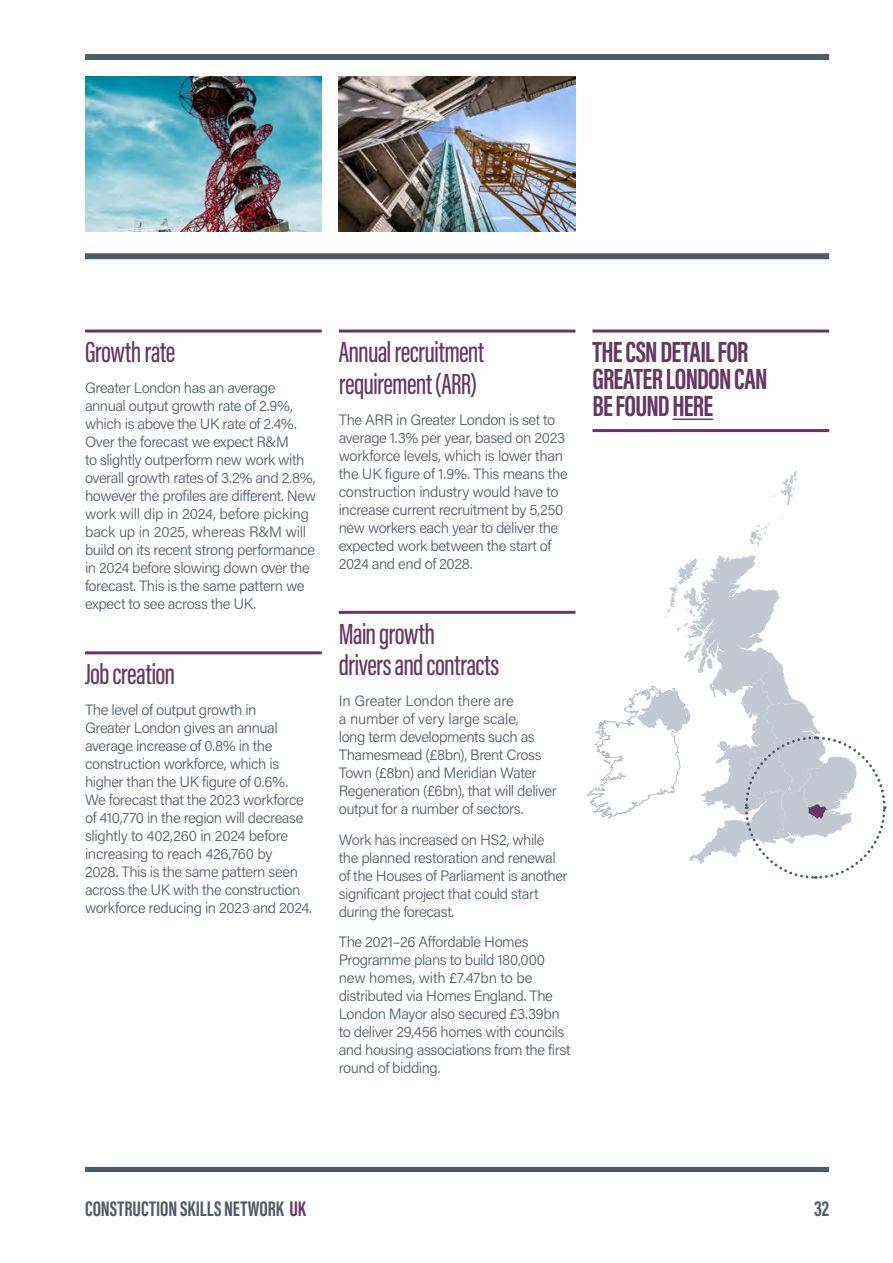
<style>
.page{position:relative;width:893px;height:1263px;background:#fff}
.page>*{position:absolute;margin:0;border:0;box-sizing:border-box;transform-origin:0 0}
._04_Bodytext{font:500 30px/31.5px "Acumin Pro Extra Cond";letter-spacing:-.02em;color:#663763}
._04_Bodytext-2{font:700 30px/27px "Acumin Pro Extra Cond";letter-spacing:-.025em;color:#663763}
._04_Large_Subhead_Condensed___Rule_above{font:500 30px "Acumin Pro Extra Cond";letter-spacing:-.025em;color:#663763}
.t1{font:700 21.75px "Acumin Pro Extra Cond";color:#4d5d68}
._04_Bodytext-3{font:300 15px/18px "Acumin Pro";letter-spacing:-.03em;color:#4d5d68}
.s1{color:#663763}
</style>
<div class="page">
<div style="left:85px;top:1167px;width:744px;height:5px;background:#4d5d68"></div>
<hr style="left:85px;top:329px;width:237px;height:3px;background:#663763">
<hr style="left:85px;top:651px;width:237px;height:3px;background:#663763">
<hr style="left:339px;top:329px;width:236px;height:3px;background:#663763">
<hr style="left:339px;top:611px;width:236px;height:3px;background:#663763">
<hr style="left:592px;top:329px;width:237px;height:3px;background:#663763">
<hr style="left:592px;top:429px;width:237px;height:3px;background:#663763">
<hr style="left:672px;top:419px;width:41px;height:1px;background:#663763">
<img style="left:85px;top:77px;width:237px;height:155px">
<img style="left:339px;top:77px;width:236px;height:155px">
<div style="left:85px;top:253px;width:744px;height:6px;background:#4d5d68"></div>
<div style="left:85px;top:54px;width:744px;height:6px;background:#4d5d68"></div>
<svg style="left:749px;top:523px;width:20px;height:23px"></svg>
<svg style="left:774px;top:471px;width:24px;height:35px"></svg>
<svg style="left:587px;top:554px;width:300px;height:325px"></svg>
<p class="_04_Bodytext" style="left:85px;top:336px;width:92px">Growth rate</p>
<p class="_04_Bodytext-3" style="left:85px;top:378px;width:232px">Greater London has an average annual output growth rate of 2.9%, which is above the UK rate of 2.4%.<br>Over the forecast we expect R&amp;M<br>to slightly outperform new work with overall growth rates of 3.2% and 2.8%, however the profiles are different. New work will dip in 2024, before picking back up in 2025, whereas R&amp;M will build on its recent strong performance in 2024 before slowing down over the forecast. This is the same pattern we expect to see across the UK.</p>
<p class="_04_Large_Subhead_Condensed___Rule_above" style="left:85px;top:656px;width:92px">Job creation</p>
<p class="_04_Bodytext-3" style="left:85px;top:700px;width:228px">The level of output growth in<br>Greater London gives an annual average increase of 0.8% in the construction workforce, which is higher than the UK figure of 0.6%.<br>We forecast that the 2023 workforce of 410,770 in the region will decrease slightly to 402,260 in 2024 before increasing to reach 426,760 by<br>2028. This is the same pattern seen across the UK with the construction workforce reducing in 2023 and 2024.</p>
<p class="_04_Bodytext" style="left:339px;top:336px;width:147px">Annual recruitment requirement (ARR)</p>
<p class="_04_Bodytext-3" style="left:339px;top:410px;width:230px">The ARR in Greater London is set to average 1.3% per year, based on 2023 workforce levels, which is lower than the UK figure of 1.9%. This means the construction industry would have to increase current recruitment by 5,250 new workers each year to deliver the expected work between the start of 2024 and end of 2028.</p>
<p class="_04_Bodytext" style="left:339px;top:618px;width:162px">Main growth<br>drivers and contracts</p>
<p class="_04_Bodytext-3" style="left:339px;top:691px;width:220px">In Greater London there are<br>a number of very large scale,<br>long term developments such as<br>Thamesmead (£8bn), Brent Cross<br>Town (£8bn) and Meridian Water<br>Regeneration (£6bn), that will deliver output for a number of sectors.</p>
<p class="_04_Bodytext-3" style="left:339px;top:830px;width:230px">Work has increased on HS2, while the planned restoration and renewal of the Houses of Parliament is another significant project that could start during the forecast.</p>
<p class="_04_Bodytext-3" style="left:339px;top:932px;width:233px">The 2021–26 Affordable Homes<br>Programme plans to build 180,000 new homes, with £7.47bn to be distributed via Homes England. The<br>London Mayor also secured £3.39bn to deliver 29,456 homes with councils and housing associations from the first round of bidding.</p>
<p class="_04_Bodytext-2" style="left:592px;top:338px;width:177px">THE CSN DETAIL FOR<br>GREATER LONDON CAN<br>BE FOUND HERE</p>
<h2 class="t1" style="left:85px;top:1195px;width:222px">CONSTRUCTION SKILLS NETWORK <span class="s1">UK</span></h2>
<h2 class="t1" style="left:814px;top:1195px;width:17px">32</h2>
</div>
